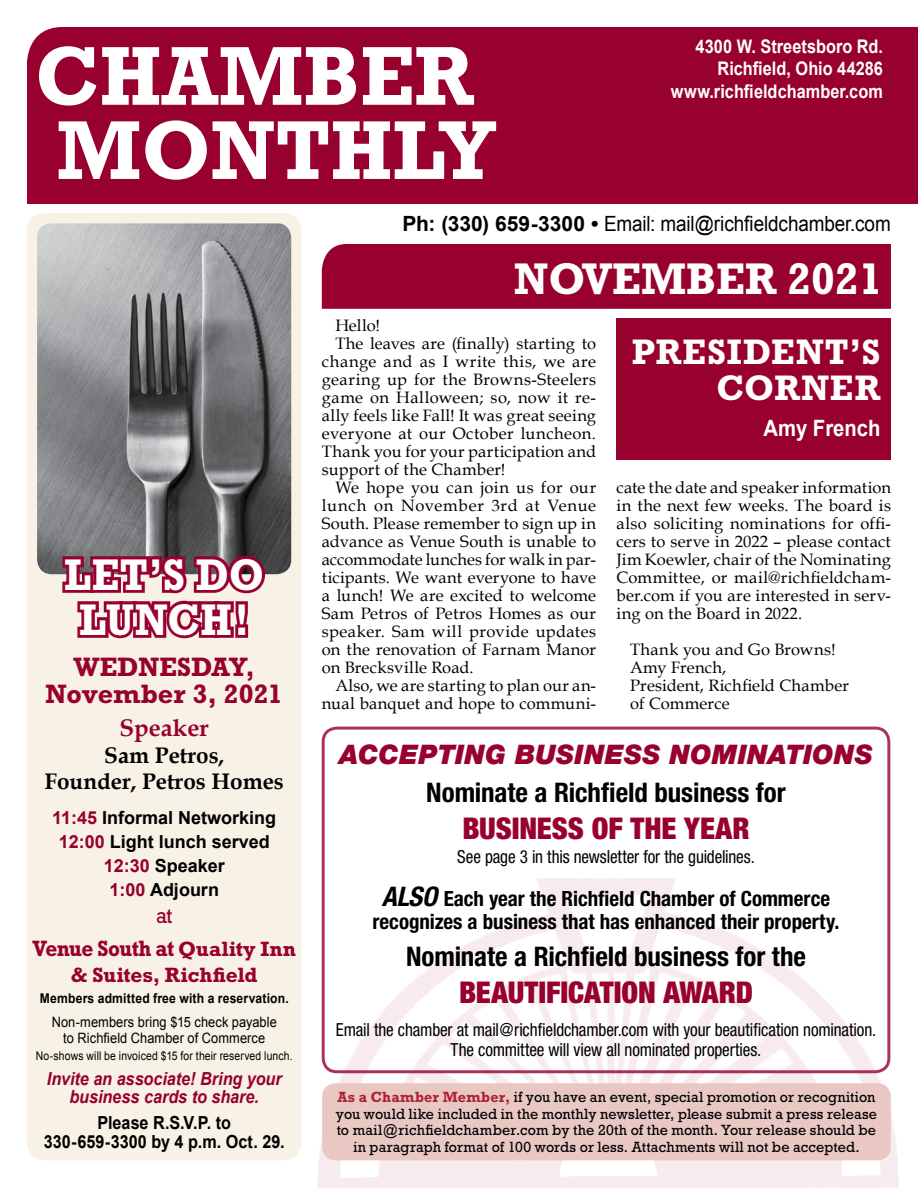
<style>
.page{position:relative;width:918px;height:1188px;background:#fff}
.page>*{position:absolute;margin:0;border:0;box-sizing:border-box;transform-origin:0 0}
.t1{font:700 84.75px/74.2px "Rockwell";color:#fff;scale:.96 1}
.t2{font:700 45px/45px "Rockwell";color:#fff;text-align:center;scale:.92 1}
.t3{font:700 45px "Rockwell";color:#fff;scale:.96 1}
.t4{font:700 36px/36px "Rockwell";letter-spacing:.035em;color:#fff;text-align:right}
.t5{font:900 condensed 30px "Helvetica Neue";letter-spacing:-.005em;color:#98002e}
.t6{font:700 condensed 27px "Helvetica Neue";letter-spacing:-.005em;color:#000}
.t7{font:italic 900 27px "Helvetica Neue";letter-spacing:.01em;color:#98002e}
.t8{font:700 27px/27px "Rockwell";letter-spacing:.005em;color:#98002e}
.t9{font:700 24px "Book Antiqua";color:#98002e}
.t10{font:700 22.5px/25.5px "Book Antiqua";color:#000;text-align:center}
.t11{font:700 22.5px/33px "Rockwell";letter-spacing:-.035em;color:#98002e;text-align:center;scale:.93 1}
.t12{font:700 22.5px "Arial";color:#fff;scale:.9 1}
.t13{font:700 condensed 21px/22.5px "Helvetica Neue";color:#000;text-align:center}
.t14{font:21px "Arial";letter-spacing:-.005em;color:#000;scale:.9 1}
.t15{font:700 21px "Rockwell";letter-spacing:-.01em;color:#98002e}
.t16{font:700 18.75px/22.5px "Arial";color:#fff;text-align:right;scale:.87 1}
.t17{font:condensed 18px/19.5px "Helvetica Neue";letter-spacing:-.01em;color:#000;text-align:center;scale:.95 1}
.t18{font:700 18px/24px "Arial";color:#000;text-align:center}
.t19{font:italic 700 18px/18px "Arial";letter-spacing:-.005em;color:#98002e;text-align:center;scale:.9 1}
.t20{font:700 18px/19.5px "Arial";color:#000;text-align:center;scale:.9 1}
.t21{font:16.5px/18px "Book Antiqua";letter-spacing:.015em;color:#000;text-align:justify}
.t22{font:16.5px "Book Antiqua";letter-spacing:.04em;color:#000}
.t23{font:16.5px "Book Antiqua";letter-spacing:-.005em;color:#000}
.t24{font:15px/16.5px "Rockwell";letter-spacing:.005em;color:#000;text-align:center;scale:.96 1}
.t25{font:14.25px/16.5px "Arial";letter-spacing:.005em;color:#000;text-align:center;scale:.9 1}
.t26{font:700 13.5px "Arial";letter-spacing:.015em;color:#000;scale:.9 1}
.t27{font:12px "Arial";letter-spacing:.01em;color:#000;scale:.87 1}
.s1{font-weight:700}
.s2{color:#98002e}
.s3{font-weight:400}
.s4{font-size:21px}
.s5{font-style:italic;font-size:27px}
.s6{font-weight:700;color:#ae2135}
</style>
<div class="page">
<div style="left:27px;top:27px;width:891px;height:177px;background:#98002e"></div>
<img style="left:317px;top:871px;width:582px;height:317px">
<div style="left:322px;top:244px;width:569px;height:65px;background:#98002e"></div>
<div style="left:617px;top:319px;width:274px;height:141px;background:#98002e"></div>
<div style="left:27px;top:213px;width:274px;height:947px;background:#f7f1e6;border-radius:18px"></div>
<img style="left:37px;top:223px;width:254px;height:351px">
<svg style="left:59px;top:552px;width:209px;height:87px"></svg>
<div style="left:322px;top:727px;width:568px;height:346px;border:3px solid #98002e;border-radius:14px"></div>
<div style="left:322px;top:1083px;width:569px;height:77px;background:#e9c8c4;border-radius:14px"></div>
<h1 class="t1" style="left:36px;top:38px;width:480px">Chamber<br>MONTHLY</h1>
<p class="t16" style="left:671px;top:35px;width:245px">4300 W. Streetsboro Rd.<br>Richfield, Ohio 44286 www.richfieldchamber.com</p>
<p class="t14" style="left:403px;top:209px;width:544px"><span class="s1">Ph: (330) 659-3300 •</span> Email: mail@richfieldchamber.com</p>
<h2 class="t2" style="left:64px;top:551px;width:219px">LET’S DO<br>LUNCH!</h2>
<h3 class="t8" style="left:74px;top:653px;width:105px">WEDNESDA</h3>
<h3 class="t8" style="left:45px;top:653px;width:239px;text-indent:184px">Y,<br>November 3, 2021</h3>
<h3 class="t9" style="left:120px;top:714px;width:91px">Speaker</h3>
<h3 class="t10" style="left:45px;top:743px;width:241px">Sam Petros,<br>Founder, Petros Homes</h3>
<p class="t18" style="left:52px;top:806px;width:226px"><span class="s2">11:45</span> Informal Networking<br><span class="s2">12:00</span> Light lunch served<br><span class="s2">12:30</span> Speaker<br><span class="s2">1:00</span> Adjourn</p>
<h3 class="t11" style="left:33px;top:899px;width:285px"><span class="s3">at<br></span>Venue South at <span class="s4">Quality Inn</span></h3>
<p class="t15" style="left:71px;top:962px;width:188px">&amp; Suites, Richfield</p>
<p class="t26" style="left:40px;top:989px;width:278px">Members admitted free with a reservation.</p>
<p class="t25" style="left:52px;top:1014px;width:252px">Non-members bring $15 check payable to Richfield Chamber of Commerce</p>
<p class="t27" style="left:36px;top:1048px;width:297px">No-shows will be invoiced $15 for their reserved lunch.</p>
<p class="t19" style="left:47px;top:1071px;width:262px">Invite an associate! Bring your business cards to share.</p>
<p class="t20" style="left:44px;top:1113px;width:269px">Please R.S.V.P. to<br>330-659-3300 by 4 p.m. Oct. 29.</p>
<h2 class="t3" style="left:514px;top:252px;width:138px">NOVEMBER</h2>
<h2 class="t3" style="left:787px;top:252px;width:101px">2021</h2>
<p class="t21" style="left:335px;top:316px;width:46px">Hello!</p>
<p class="t21" style="left:335px;top:334px;width:262px">The leaves are (finally) starting to</p>
<p class="t22" style="left:322px;top:351px;width:276px">change and as I write this, we are</p>
<p class="t21" style="left:322px;top:370px;width:276px">gearing up for the Browns-Steelers</p>
<p class="t21" style="left:322px;top:388px;width:276px">game on Halloween; so, now it re-</p>
<p class="t21" style="left:322px;top:406px;width:276px">ally feels like Fall! It was great seeing</p>
<p class="t21" style="left:322px;top:424px;width:276px">everyone at our October luncheon.</p>
<p class="t21" style="left:322px;top:442px;width:276px">Thank you for your participation and</p>
<p class="t21" style="left:322px;top:460px;width:185px">support of the Chamber!</p>
<p class="t21" style="left:335px;top:478px;width:262px">We hope you can join us for our</p>
<p class="t22" style="left:322px;top:495px;width:276px">lunch on November 3rd at Venue</p>
<p class="t21" style="left:322px;top:514px;width:276px">South. Please remember to sign up in</p>
<p class="t21" style="left:322px;top:532px;width:276px">advance as Venue South is unable to</p>
<p class="t23" style="left:322px;top:549px;width:276px">accommodate lunches for walk in par-</p>
<p class="t21" style="left:322px;top:568px;width:276px">ticipants. We want everyone to have</p>
<p class="t21" style="left:322px;top:586px;width:276px">a lunch! We are excited to welcome</p>
<p class="t21" style="left:322px;top:604px;width:276px">Sam Petros of Petros Homes as our</p>
<p class="t21" style="left:322px;top:622px;width:276px">speaker. Sam will provide updates</p>
<p class="t21" style="left:322px;top:640px;width:276px">on the renovation of Farnam Manor</p>
<p class="t21" style="left:322px;top:658px;width:153px">on Brecksville Road.</p>
<p class="t21" style="left:335px;top:676px;width:262px">Also, we are starting to plan our an-</p>
<p class="t21" style="left:322px;top:694px;width:276px">nual banquet and hope to communi-</p>
<h3 class="t4" style="left:632px;top:333px;width:250px">PResident ’s<br>Corner</h3>
<h3 class="t12" style="left:763px;top:413px;width:132px">Amy French</h3>
<p class="t21" style="left:617px;top:478px;width:276px">cate the date and speaker information in the next few weeks. The board is also soliciting nominations for offi&shy;cers to serve in 2022 – please contact Jim Koewler, chair of the Nominating Committee, or mail@richfieldcham&shy;ber.com if you are interested in serv&shy;ing on the Board in 2022.</p>
<p class="t21" style="left:630px;top:640px;width:220px;text-align:left">Thank you and Go Browns!<br>Amy French,<br>President, Richfield Chamber of Commerce</p>
<h3 class="t7" style="left:339px;top:738px;width:535px">ACCEPTING BUSINESS NOMINATIONS</h3>
<h3 class="t6" style="left:426px;top:776px;width:361px">Nominate a Richfield business for</h3>
<h3 class="t5" style="left:462px;top:810px;width:289px">BUSINESS OF THE YEAR</h3>
<p class="t17" style="left:457px;top:847px;width:315px">See page 3 in this newsletter for the guidelines.</p>
<p class="t13" style="left:372px;top:887px;width:469px"><span class="s5">Also</span> Each year the Richfield Chamber of Commerce recognizes a business that has enhanced their property.</p>
<h3 class="t6" style="left:406px;top:940px;width:401px">Nominate a Richfield business for the</h3>
<h3 class="t5" style="left:459px;top:974px;width:295px">BEAUTIFICATION AWARD</h3>
<p class="t17" style="left:336px;top:1020px;width:570px">Email the chamber at mail@richfieldchamber.com with your beautification nomination.<br>The committee will view all nominated properties.</p>
<p class="t24" style="left:336px;top:1089px;width:565px"><span class="s6">As a Chamber Member,</span> if you have an event, special promotion or recognition you would like included in the monthly newsletter, please submit a press release to mail@richfieldchamber.com by the 20th of the month. Your release should be in paragraph format of 100 words or less. Attachments will not be accepted.</p>
</div>
